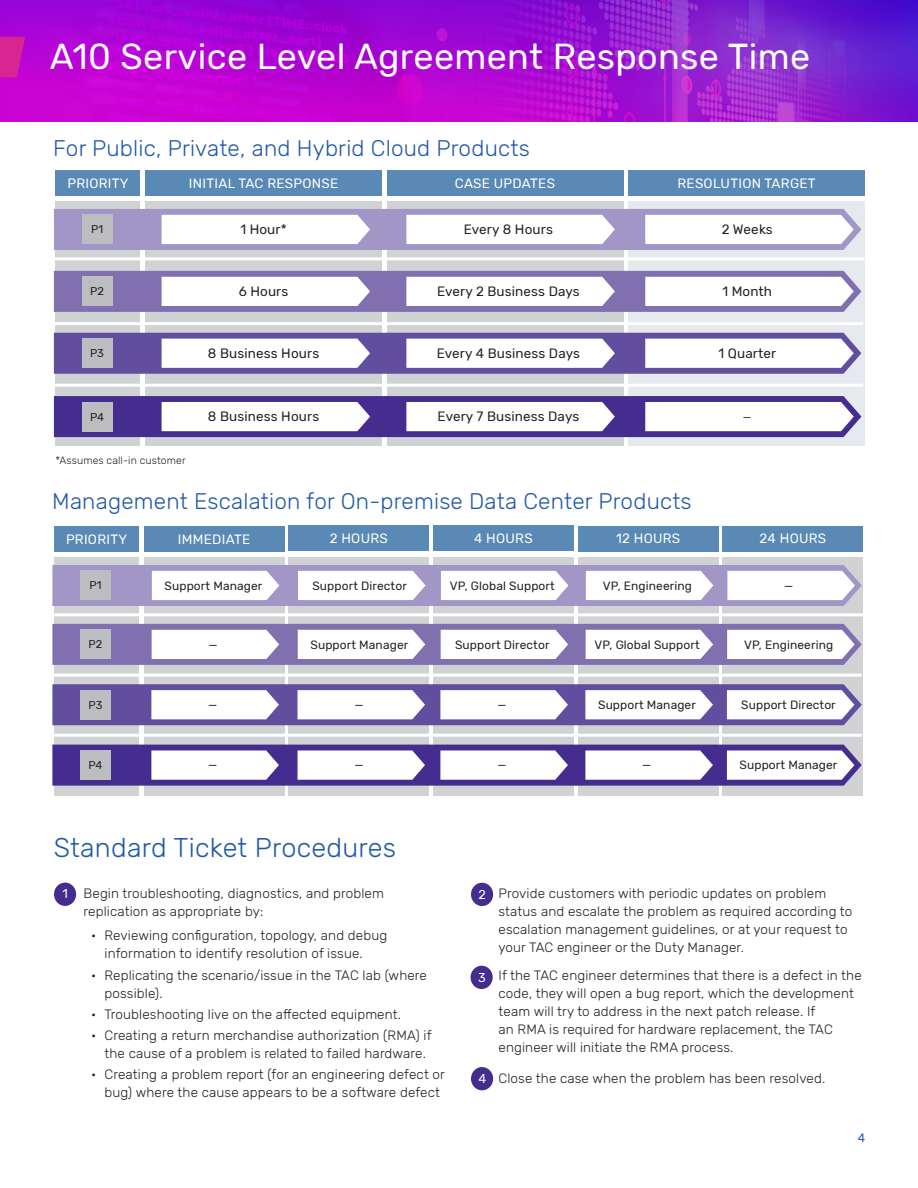
<style>
.page{position:relative;width:918px;height:1188px;background:#fff}
.page>*{position:absolute;margin:0;border:0;box-sizing:border-box;transform-origin:0 0}
.L1_Head{font:36px "Rubik";letter-spacing:.01em;color:#fff}
.L2_Head{font:300 27px "Rubik";letter-spacing:.01em;color:#2059a8}
.L3_Head{font:300 22.5px "Rubik";letter-spacing:.01em;color:#2059a8}
.body_text{font:300 13.5px/18px "Rubik";letter-spacing:.01em;color:#231f20}
.t1{font:13.5px "Rubik";letter-spacing:.02em;color:#fff}
.Table_left_column{font:13.5px "Rubik";letter-spacing:.01em;color:#231f20}
.Table_text{font:13.5px "Rubik";letter-spacing:.01em;color:#231f20}
.Table_left_column-2{font:12.75px "Rubik";color:#fff}
.Table_left_column-3{font:12px "Rubik";letter-spacing:.01em;color:#231f20}
.t2{font:12px "Rubik";color:#2059a8}
.Table_left_column-4{font:11.25px "Rubik";letter-spacing:.005em;color:#231f20}
.body_text-2{font:300 10.5px "Rubik";letter-spacing:.01em;color:#231f20}
</style>
<div class="page">
<img style="left:0;top:0;width:918px;height:122px">
<svg style="left:0;top:37px;width:25px;height:40px"></svg>
<div style="left:723px;top:557px;width:140px;height:238px;background:#d1d2d4"></div>
<div style="left:723px;top:526px;width:140px;height:25px;background:#5989b4"></div>
<div style="left:578px;top:557px;width:140px;height:238px;background:#d1d2d4"></div>
<div style="left:578px;top:526px;width:140px;height:25px;background:#5989b4"></div>
<div style="left:433px;top:557px;width:141px;height:238px;background:#d1d2d4"></div>
<div style="left:433px;top:526px;width:141px;height:25px;background:#5989b4"></div>
<div style="left:289px;top:557px;width:140px;height:238px;background:#d1d2d4"></div>
<div style="left:289px;top:526px;width:140px;height:25px;background:#5989b4"></div>
<div style="left:54px;top:883px;width:22px;height:23px;background:#442d8e;border-radius:50%"></div>
<div style="left:471px;top:883px;width:22px;height:23px;background:#442d8e;border-radius:50%"></div>
<div style="left:471px;top:966px;width:22px;height:23px;background:#442d8e;border-radius:50%"></div>
<div style="left:471px;top:1067px;width:22px;height:23px;background:#442d8e;border-radius:50%"></div>
<div style="left:628px;top:202px;width:237px;height:244px;background:#e6e9ee"></div>
<div style="left:387px;top:202px;width:236px;height:244px;background:#d1d2d4"></div>
<div style="left:145px;top:202px;width:237px;height:244px;background:#d1d2d4"></div>
<div style="left:55px;top:202px;width:85px;height:244px;background:#d1d2d4"></div>
<svg style="left:54px;top:209px;width:807px;height:41px;background:#d5d0e4"></svg>
<svg style="left:54px;top:271px;width:807px;height:41px;background:#c7c0db"></svg>
<svg style="left:54px;top:333px;width:807px;height:41px;background:#bab2d4"></svg>
<svg style="left:54px;top:396px;width:807px;height:41px;background:#ada3cd"></svg>
<hr style="left:55px;top:257px;width:810px;height:3px;background:#fff">
<hr style="left:53px;top:322px;width:810px;height:3px;background:#fff">
<hr style="left:53px;top:384px;width:810px;height:3px;background:#fff">
<div style="left:55px;top:170px;width:85px;height:26px;background:#5989b4"></div>
<div style="left:145px;top:170px;width:237px;height:26px;background:#5989b4"></div>
<div style="left:387px;top:170px;width:236px;height:26px;background:#5989b4"></div>
<div style="left:628px;top:170px;width:237px;height:26px;background:#5989b4"></div>
<div style="left:144px;top:558px;width:140px;height:238px;background:#d1d2d4"></div>
<div style="left:54px;top:558px;width:85px;height:238px;background:#d1d2d4"></div>
<hr style="left:53px;top:613px;width:810px;height:3px;background:#fff">
<hr style="left:51px;top:674px;width:810px;height:3px;background:#fff">
<hr style="left:52px;top:734px;width:810px;height:3px;background:#fff">
<div style="left:54px;top:526px;width:85px;height:26px;background:#5989b4"></div>
<div style="left:144px;top:526px;width:140px;height:26px;background:#5989b4"></div>
<svg style="left:52px;top:565px;width:810px;height:41px;background:#d5cfe4"></svg>
<svg style="left:52px;top:624px;width:810px;height:41px;background:#c6bfdb"></svg>
<svg style="left:52px;top:684px;width:810px;height:41px;background:#bab1d3"></svg>
<svg style="left:52px;top:745px;width:810px;height:41px;background:#aea4cd"></svg>
<p class="L1_Head" style="left:50px;top:37px;width:762px">A10 Service Level Agreement Response Time</p>
<p class="L3_Head" style="left:53px;top:136px;width:478px">For Public, Private, and Hybrid Cloud Products</p>
<p class="t1" style="left:68px;top:175px;width:63px">PRIORITY</p>
<p class="t1" style="left:189px;top:175px;width:151px">INITIAL TAC RESPONSE</p>
<p class="t1" style="left:455px;top:175px;width:102px">CASE UPDATES</p>
<p class="t1" style="left:677px;top:175px;width:140px">RESOLUTION TARGET</p>
<p class="Table_text" style="left:240px;top:222px;width:48px">1 Hour*</p>
<p class="Table_left_column" style="left:464px;top:222px;width:91px">Every 8 Hours</p>
<p class="Table_left_column-4" style="left:91px;top:223px;width:14px">P1</p>
<p class="Table_left_column" style="left:722px;top:222px;width:53px">2 Weeks</p>
<p class="Table_left_column-4" style="left:90px;top:285px;width:15px">P2</p>
<p class="Table_text" style="left:239px;top:284px;width:51px">6 Hours</p>
<p class="Table_text" style="left:437px;top:284px;width:144px">Every 2 Business Days</p>
<p class="Table_left_column" style="left:722px;top:284px;width:51px">1 Month</p>
<p class="Table_left_column-4" style="left:90px;top:347px;width:15px">P3</p>
<p class="Table_left_column" style="left:208px;top:346px;width:113px">8 Business Hours</p>
<p class="Table_left_column" style="left:437px;top:346px;width:145px">Every 4 Business Days</p>
<p class="Table_left_column" style="left:719px;top:346px;width:59px">1 Quarter</p>
<p class="Table_left_column-4" style="left:90px;top:410px;width:16px">P4</p>
<p class="Table_left_column" style="left:208px;top:409px;width:113px">8 Business Hours</p>
<p class="Table_left_column" style="left:438px;top:409px;width:143px">Every 7 Business Days</p>
<p class="Table_left_column-4" style="left:743px;top:410px;width:10px">—</p>
<p class="body_text-2" style="left:56px;top:454px;width:132px">*Assumes call-in customer</p>
<p class="L3_Head" style="left:52px;top:489px;width:641px">Management Escalation for On-premise Data Center Products</p>
<p class="t1" style="left:330px;top:531px;width:60px">2 HOURS</p>
<p class="t1" style="left:474px;top:531px;width:60px">4 HOURS</p>
<p class="t1" style="left:616px;top:531px;width:66px">12 HOURS</p>
<p class="t1" style="left:760px;top:531px;width:68px">24 HOURS</p>
<p class="t1" style="left:66px;top:531px;width:63px">PRIORITY</p>
<p class="t1" style="left:178px;top:531px;width:74px">IMMEDIATE</p>
<p class="Table_left_column-3" style="left:165px;top:579px;width:99px">Support Manager</p>
<p class="Table_left_column-3" style="left:312px;top:579px;width:96px">Support Director</p>
<p class="Table_left_column-3" style="left:450px;top:579px;width:107px">VP, Global Support</p>
<p class="Table_left_column-3" style="left:603px;top:579px;width:91px">VP, Engineering</p>
<p class="Table_left_column-3" style="left:784px;top:579px;width:11px">—</p>
<p class="Table_left_column-4" style="left:90px;top:579px;width:14px">P1</p>
<p class="Table_left_column-4" style="left:89px;top:638px;width:15px">P2</p>
<p class="Table_left_column-3" style="left:209px;top:638px;width:11px">—</p>
<p class="Table_left_column-3" style="left:310px;top:638px;width:99px">Support Manager</p>
<p class="Table_left_column-3" style="left:455px;top:638px;width:96px">Support Director</p>
<p class="Table_left_column-3" style="left:595px;top:638px;width:107px">VP, Global Support</p>
<p class="Table_left_column-3" style="left:744px;top:638px;width:91px">VP, Engineering</p>
<p class="Table_left_column-4" style="left:89px;top:698px;width:15px">P3</p>
<p class="Table_left_column-3" style="left:208px;top:698px;width:11px">—</p>
<p class="Table_left_column-3" style="left:354px;top:698px;width:11px">—</p>
<p class="Table_left_column-3" style="left:497px;top:698px;width:11px">—</p>
<p class="Table_left_column-3" style="left:598px;top:698px;width:99px">Support Manager</p>
<p class="Table_left_column-3" style="left:741px;top:698px;width:96px">Support Director</p>
<p class="Table_left_column-4" style="left:89px;top:759px;width:16px">P4</p>
<p class="Table_left_column-3" style="left:208px;top:758px;width:11px">—</p>
<p class="Table_left_column-3" style="left:354px;top:758px;width:11px">—</p>
<p class="Table_left_column-3" style="left:497px;top:758px;width:11px">—</p>
<p class="Table_left_column-3" style="left:642px;top:758px;width:11px">—</p>
<p class="Table_left_column-3" style="left:740px;top:758px;width:99px">Support Manager</p>
<p class="L2_Head" style="left:54px;top:833px;width:344px">Standard Ticket Procedures</p>
<p class="body_text" style="left:84px;top:885px;width:302px">Begin troubleshooting, diagnostics, and problem replication as appropriate by:</p>
<p class="body_text" style="left:105px;top:927px;width:284px;text-indent:-13px">• Reviewing configuration, topology, and debug information to identify resolution of issue.</p>
<p class="body_text" style="left:105px;top:966px;width:324px;text-indent:-13px">• Replicating the scenario/issue in the TAC lab (where possible).</p>
<p class="body_text" style="left:91px;top:1006px;width:311px">• Troubleshooting live on the affected equipment.</p>
<p class="body_text" style="left:91px;top:1027px;width:342px;text-align:center">• Creating a return merchandise authorization (RMA) if the cause of a problem is related to failed hardware.</p>
<p class="body_text" style="left:105px;top:1066px;width:342px;text-indent:-13px">• Creating a problem report (for an engineering defect or bug) where the cause appears to be a software defect</p>
<p class="Table_left_column-2" style="left:63px;top:887px;width:7px">1</p>
<p class="Table_left_column-2" style="left:479px;top:887px;width:9px">2</p>
<p class="Table_left_column-2" style="left:478px;top:970px;width:9px">3</p>
<p class="Table_left_column-2" style="left:478px;top:1071px;width:9px">4</p>
<p class="body_text" style="left:499px;top:885px;width:355px">Provide customers with periodic updates on problem status and escalate the problem as required according to escalation management guidelines, or at your request to your TAC engineer or the Duty Manager.</p>
<p class="body_text" style="left:499px;top:967px;width:365px">If the TAC engineer determines that there is a defect in the code, they will open a bug report, which the development team will try to address in the next patch release. If<br>an RMA is required for hardware replacement, the TAC engineer will initiate the RMA process.</p>
<p class="body_text" style="left:499px;top:1070px;width:328px">Close the case when the problem has been resolved.</p>
<p class="t2" style="left:858px;top:1131px;width:9px">4</p>
</div>
